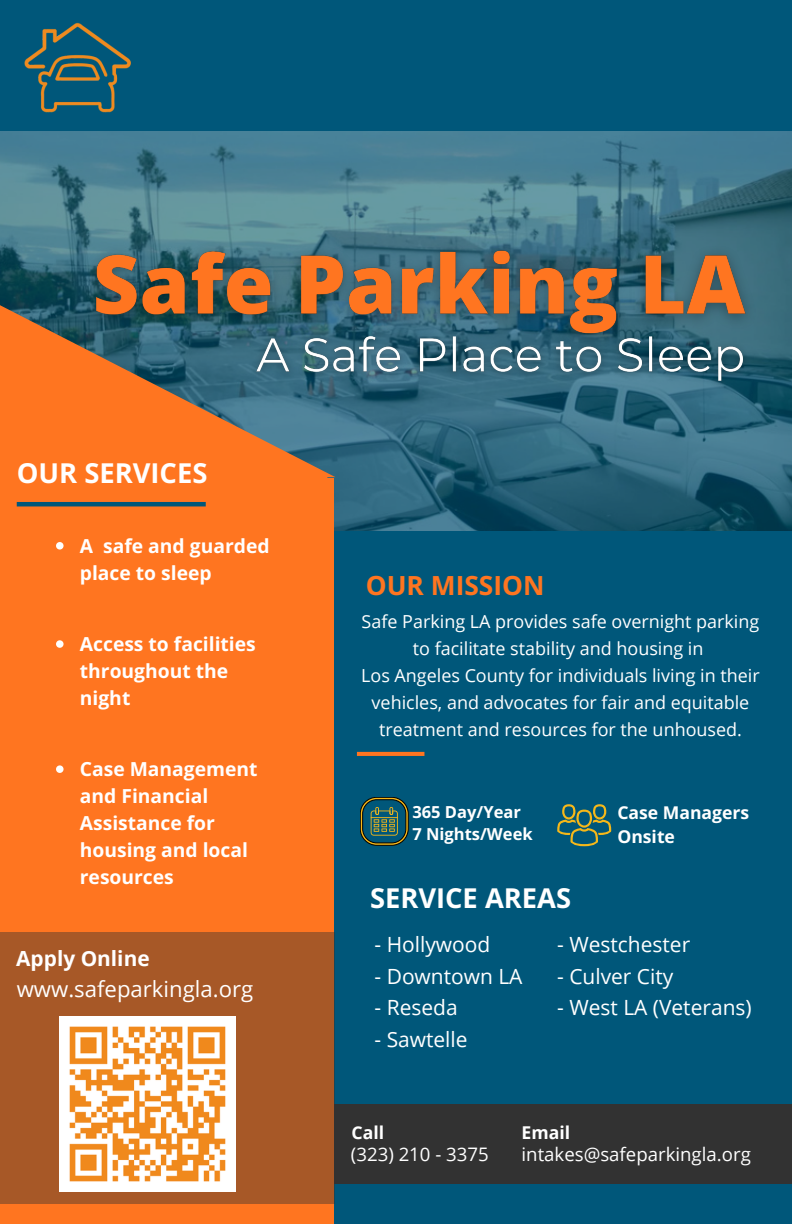
<style>
.page{position:relative;width:792px;height:1224px;background:#00577a}
.page>*{position:absolute;margin:0;border:0;box-sizing:border-box;transform-origin:0 0}
.t1{font:700 27.4px "Open Sans";color:#fff}
.t2{font:700 26.4px "Open Sans";color:#ff7520}
.t3{font:22.2px "Open Sans";color:#fff}
.t4{font:21px "Open Sans";color:#fff}
.t5{font:700 20.8px "Open Sans";color:#fff}
.t6{font:700 19.4px/27px "Open Sans";color:#fff}
.t7{font:18.6px "Open Sans";color:#fff}
.t8{font:18px/27px "Open Sans";color:#fff;text-align:center}
.t9{font:700 17.6px/23.4px "Open Sans";color:#fff}
.t10{font:700 16.6px/22px "Open Sans";color:#fff}
</style>
<div class="page">
<img style="left:0;top:131px;width:792px;height:399px">
<div style="left:0;top:478px;width:334px;height:746px;background:#ff7520"></div>
<div style="left:0;top:933px;width:335px;height:271px;background:#a75827"></div>
<svg style="left:0;top:234px;width:335px;height:243px;background:#b26f41"></svg>
<hr style="left:357px;top:752px;width:67px;height:4px;background:#ff7520">
<div style="left:335px;top:1104px;width:457px;height:80px;background:#323232"></div>
<img style="left:1px;top:22px;width:156px;height:122px">
<svg style="left:360px;top:797px;width:48px;height:48px"></svg>
<hr style="left:17px;top:502px;width:189px;height:4px;background:#00577a">
<svg style="left:557px;top:804px;width:54px;height:42px"></svg>
<div style="left:0;top:475px;width:327px;height:5px;background:#ff7520"></div>
<img style="left:60px;top:1016px;width:175px;height:176px">
<img style="left:73px;top:209px;width:694px;height:152px">
<img style="left:244px;top:316px;width:513px;height:81px">
<svg style="left:56px;top:542px;width:8px;height:8px"></svg>
<svg style="left:56px;top:640px;width:8px;height:8px"></svg>
<svg style="left:56px;top:765px;width:8px;height:8px"></svg>
<h1 class="t1" style="left:17px;top:454px;width:192px">OUR SERVICES</h1>
<p class="t6" style="left:80px;top:532px;width:191px">A safe and guarded place to sleep</p>
<p class="t6" style="left:80px;top:630px;width:178px">Access to facilities throughout the night</p>
<p class="t6" style="left:80px;top:755px;width:179px">Case Management and Financial<br>Assistance for housing and local resources</p>
<p class="t5" style="left:16px;top:943px;width:135px">Apply Online</p>
<p class="t3" style="left:17px;top:973px;width:238px">www.safeparkingla.org</p>
<h2 class="t2" style="left:366px;top:567px;width:180px">OUR MISSION</h2>
<p class="t8" style="left:361px;top:608px;width:400px">Safe Parking LA provides safe overnight parking to facilitate stability and housing in<br>Los Angeles County for individuals living in their vehicles, and advocates for fair and equitable treatment and resources for the unhoused.</p>
<p class="t10" style="left:412px;top:800px;width:122px">365 Day/Year<br>7 Nights/Week</p>
<p class="t9" style="left:617px;top:801px;width:133px">Case Managers<br>Onsite</p>
<h1 class="t1" style="left:370px;top:879px;width:203px">SERVICE AREAS</h1>
<p class="t4" style="left:375px;top:930px;width:117px">- Hollywood</p>
<p class="t4" style="left:375px;top:961px;width:149px">- Downtown LA</p>
<p class="t4" style="left:375px;top:993px;width:85px">- Reseda</p>
<p class="t4" style="left:375px;top:1024px;width:95px">- Sawtelle</p>
<p class="t4" style="left:557px;top:930px;width:134px">- Westchester</p>
<p class="t4" style="left:557px;top:961px;width:118px">- Culver City</p>
<p class="t4" style="left:557px;top:993px;width:196px">- West LA (Veterans)</p>
<p class="t9" style="left:351px;top:1121px;width:34px">Call</p>
<p class="t7" style="left:351px;top:1141px;width:139px">(323) 210 - 3375</p>
<p class="t9" style="left:522px;top:1121px;width:50px">Email</p>
<p class="t7" style="left:522px;top:1141px;width:231px">intakes@safeparkingla.org</p>
</div>
